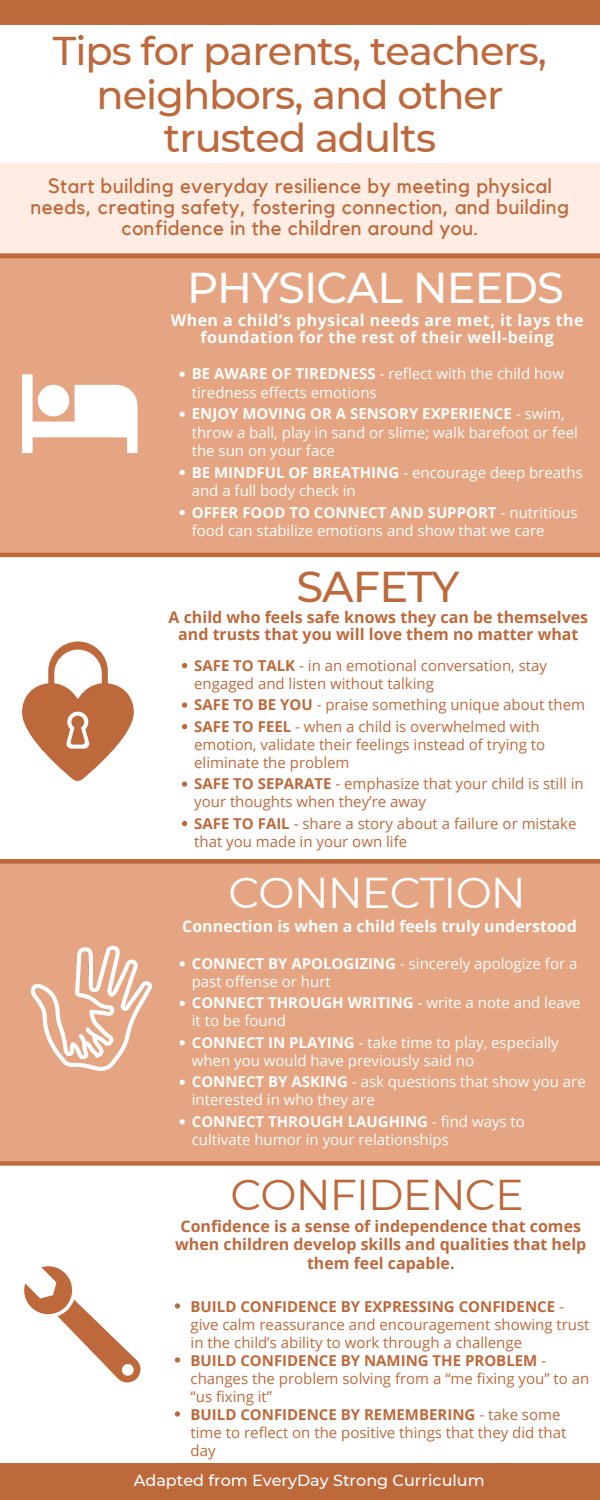
<style>
.page{position:relative;width:600px;height:1500px;background:#bd693c}
.page>*{position:absolute;margin:0;border:0;box-sizing:border-box;transform-origin:0 0}
.t1{font:500 43.1px "Montserrat";letter-spacing:-.02em;color:#fff}
.t2{font:43.1px "Montserrat";letter-spacing:-.02em;color:#fff}
.t3{font:43.1px "Montserrat";letter-spacing:-.02em;color:#bd693c}
.t4{font:500 43.1px "Montserrat";letter-spacing:-.02em;color:#bd693c}
.t5{font:500 40px/43.5px "Montserrat";letter-spacing:-.025em;color:#bd693c;text-align:center}
.t6{font:20.5px/21px "Kollektif";letter-spacing:.015em;color:#bd693c;text-align:center}
.t7{font:700 16px/18.8px "Open Sans";color:#bd693c;text-align:center}
.t8{font:700 16px/17.2px "Open Sans";letter-spacing:.03em;color:#fff;text-align:center}
.t9{font:700 16px "Open Sans";color:#fff}
.t10{font:500 16px "Montserrat";color:#fff}
.t11{font:15px/18px "Open Sans";color:#bd693c}
.t12{font:15px/18.2px "Open Sans";color:#fff}
.s1{font-weight:700}
</style>
<div class="page">
<div style="left:0;top:254px;width:600px;height:301px;background:#e6a582"></div>
<div style="left:0;top:148px;width:600px;height:105px;background:#ffece2"></div>
<div style="left:0;top:25px;width:600px;height:138px;background:#fff"></div>
<svg style="left:22px;top:374px;width:116px;height:79px"></svg>
<div style="left:0;top:557px;width:600px;height:302px;background:#fff"></div>
<div style="left:0;top:859px;width:600px;height:302px;background:#e6a582"></div>
<svg style="left:22px;top:642px;width:112px;height:139px"></svg>
<img style="left:31px;top:946px;width:121px;height:125px">
<div style="left:0;top:1161px;width:600px;height:302px;background:#fff"></div>
<svg style="left:24px;top:1266px;width:116px;height:116px"></svg>
<hr style="left:0;top:254px;width:600px;height:4px;background:#bd693c">
<hr style="left:0;top:553px;width:600px;height:4px;background:#bd693c">
<div style="left:0;top:859px;width:600px;height:5px;background:#bd693c"></div>
<div style="left:0;top:1161px;width:600px;height:5px;background:#bd693c"></div>
<svg style="left:182px;top:663px;width:5px;height:5px"></svg>
<svg style="left:182px;top:702px;width:5px;height:6px"></svg>
<svg style="left:182px;top:724px;width:5px;height:5px"></svg>
<svg style="left:182px;top:781px;width:5px;height:6px"></svg>
<svg style="left:182px;top:821px;width:5px;height:5px"></svg>
<svg style="left:180px;top:372px;width:5px;height:5px"></svg>
<svg style="left:180px;top:412px;width:5px;height:5px"></svg>
<svg style="left:180px;top:470px;width:5px;height:5px"></svg>
<svg style="left:180px;top:510px;width:5px;height:5px"></svg>
<svg style="left:180px;top:961px;width:5px;height:5px"></svg>
<svg style="left:180px;top:1001px;width:5px;height:5px"></svg>
<svg style="left:180px;top:1040px;width:5px;height:5px"></svg>
<svg style="left:180px;top:1080px;width:5px;height:5px"></svg>
<svg style="left:180px;top:1119px;width:5px;height:5px"></svg>
<svg style="left:175px;top:1303px;width:5px;height:6px"></svg>
<svg style="left:175px;top:1357px;width:5px;height:6px"></svg>
<svg style="left:175px;top:1411px;width:5px;height:6px"></svg>
<p class="t5" style="left:53px;top:29px;width:496px">Tips for parents, teachers, neighbors, and other trusted adults</p>
<p class="t6" style="left:31px;top:176px;width:540px">Start building everyday resilience by meeting physical needs, creating safety, fostering connection, and building confidence in the children around you.</p>
<p class="t1" style="left:187px;top:262px;width:378px">PHYSICAL NEEDS</p>
<p class="t8" style="left:171px;top:311px;width:414px">When a child’s physical needs are met, it lays the foundation for the rest of their well-being</p>
<p class="t12" style="left:192px;top:364px;width:374px"><span class="s1">BE AWARE OF TIREDNESS</span> - reflect with the child how tiredness effects emotions</p>
<p class="t12" style="left:192px;top:404px;width:388px"><span class="s1">ENJOY MOVING OR A SENSORY EXPERIENCE</span> - swim, throw a ball, play in sand or slime; walk barefoot or feel the sun on your face</p>
<p class="t12" style="left:192px;top:463px;width:393px"><span class="s1">BE MINDFUL OF BREATHING</span> - encourage deep breaths and a full body check in</p>
<p class="t12" style="left:192px;top:503px;width:387px"><span class="s1">OFFER FOOD TO CONNECT AND SUPPORT</span> - nutritious food can stabilize emotions and show that we care</p>
<p class="t4" style="left:296px;top:560px;width:165px">SAFETY</p>
<p class="t7" style="left:169px;top:608px;width:421px;line-height:17.2px">A child who feels safe knows they can be themselves and trusts that you will love them no matter what</p>
<p class="t11" style="left:194px;top:656px;width:354px"><span class="s1">SAFE TO TALK</span> - in an emotional conversation, stay engaged and listen without talking</p>
<p class="t11" style="left:194px;top:695px;width:392px"><span class="s1">SAFE TO BE YOU</span> - praise something unique about them</p>
<p class="t11" style="left:194px;top:717px;width:353px"><span class="s1">SAFE TO FEEL</span> - when a child is overwhelmed with emotion, validate their feelings instead of trying to eliminate the problem</p>
<p class="t11" style="left:194px;top:774px;width:391px"><span class="s1">SAFE TO SEPARATE</span> - emphasize that your child is still in your thoughts when they’re away</p>
<p class="t11" style="left:194px;top:814px;width:384px"><span class="s1">SAFE TO FAIL</span> - share a story about a failure or mistake that you made in your own life</p>
<p class="t2" style="left:228px;top:866px;width:299px">CONNECTION</p>
<p class="t9" style="left:182px;top:915px;width:396px">Connection is when a child feels truly understood</p>
<p class="t12" style="left:192px;top:954px;width:387px"><span class="s1">CONNECT BY APOLOGIZING</span> - sincerely apologize for a past offense or hurt</p>
<p class="t12" style="left:192px;top:994px;width:390px"><span class="s1">CONNECT THROUGH WRITING</span> - write a note and leave it to be found</p>
<p class="t12" style="left:192px;top:1033px;width:368px"><span class="s1">CONNECT IN PLAYING</span> - take time to play, especially when you would have previously said no</p>
<p class="t12" style="left:192px;top:1073px;width:396px"><span class="s1">CONNECT BY ASKING</span> - ask questions that show you are interested in who they are</p>
<p class="t12" style="left:192px;top:1112px;width:335px"><span class="s1">CONNECT THROUGH LAUGHING</span> - find ways to cultivate humor in your relationships</p>
<p class="t3" style="left:231px;top:1168px;width:295px">CONFIDENCE</p>
<p class="t7" style="left:175px;top:1216px;width:413px">Confidence is a sense of independence that comes when children develop skills and qualities that help them feel capable.</p>
<p class="t11" style="left:191px;top:1297px;width:400px"><span class="s1">BUILD CONFIDENCE BY EXPRESSING CONFIDENCE</span> - give calm reassurance and encouragement showing trust in the child’s ability to work through a challenge</p>
<p class="t11" style="left:191px;top:1351px;width:400px"><span class="s1">BUILD CONFIDENCE BY NAMING THE PROBLEM</span> - changes the problem solving from a “me fixing you” to an “us fixing it”</p>
<p class="t11" style="left:191px;top:1405px;width:377px"><span class="s1">BUILD CONFIDENCE BY REMEMBERING</span> - take some time to reflect on the positive things that they did that day</p>
<p class="t10" style="left:134px;top:1471px;width:352px">Adapted from EveryDay Strong Curriculum</p>
</div>
